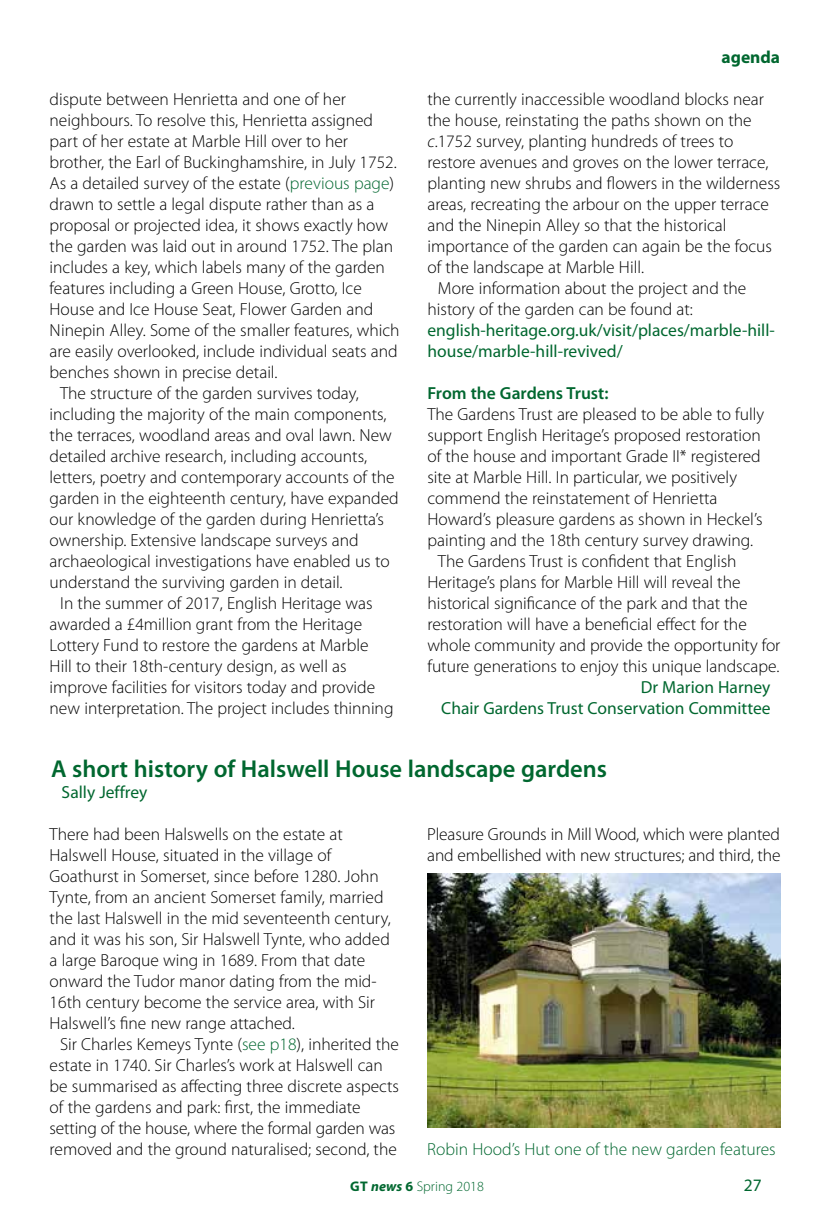
<style>
.page{position:relative;width:840px;height:1218px;background:#fff}
.page>*{position:absolute;margin:0;border:0;box-sizing:border-box;transform-origin:0 0}
.t1{font:600 24.5px "Myriad Pro";color:#00672f}
.t2{font:300 17.5px/21px "Myriad Pro";color:#000}
.t3{font:17.5px/21px "Myriad Pro";color:#00672f}
.t4{font:300 17.5px "Myriad Pro";color:#00672f}
.t5{font:600 17.5px "Myriad Pro";color:#00672f}
.t6{font:700 17.5px "Myriad Pro";color:#00672f}
.t7{font:300 14px "Myriad Pro";color:#00672f}
.s1{color:#00672f}
.s2{font-style:italic}
.s3{font-weight:700}
.s4{font-weight:700;font-style:italic}
</style>
<div class="page">
<img style="left:427px;top:874px;width:354px;height:254px">
<p class="t2" style="left:50px;top:89px;width:298px">dispute between Henrietta and one of her</p>
<p class="t2" style="left:50px;top:110px;width:325px">neighbours. To resolve this, Henrietta assigned</p>
<p class="t2" style="left:50px;top:131px;width:300px">part of her estate at Marble Hill over to her</p>
<p class="t2" style="left:50px;top:152px;width:349px">brother, the Earl of Buckinghamshire, in July 1752.</p>
<p class="t2" style="left:50px;top:173px;width:346px">As a detailed survey of the estate (<span class="s1">previous page</span>)</p>
<p class="t2" style="left:50px;top:194px;width:326px">drawn to settle a legal dispute rather than as a</p>
<p class="t2" style="left:50px;top:215px;width:340px">proposal or projected idea, it shows exactly how</p>
<p class="t2" style="left:50px;top:236px;width:345px">the garden was laid out in around 1752. The plan</p>
<p class="t2" style="left:50px;top:257px;width:337px">includes a key, which labels many of the garden</p>
<p class="t2" style="left:50px;top:278px;width:314px">features including a Green House, Grotto, Ice</p>
<p class="t2" style="left:50px;top:299px;width:325px">House and Ice House Seat, Flower Garden and</p>
<p class="t2" style="left:50px;top:320px;width:352px">Ninepin Alley. Some of the smaller features, which</p>
<p class="t2" style="left:50px;top:341px;width:350px">are easily overlooked, include individual seats and</p>
<p class="t2" style="left:50px;top:362px;width:229px">benches shown in precise detail.</p>
<p class="t2" style="left:60px;top:383px;width:300px">The structure of the garden survives today,</p>
<p class="t2" style="left:50px;top:404px;width:339px">including the majority of the main components,</p>
<p class="t2" style="left:50px;top:425px;width:344px">the terraces, woodland areas and oval lawn. New</p>
<p class="t2" style="left:50px;top:446px;width:319px">detailed archive research, including accounts,</p>
<p class="t2" style="left:50px;top:467px;width:347px">letters, poetry and contemporary accounts of the</p>
<p class="t2" style="left:50px;top:488px;width:351px">garden in the eighteenth century, have expanded</p>
<p class="t2" style="left:50px;top:509px;width:336px">our knowledge of the garden during Henrietta’s</p>
<p class="t2" style="left:50px;top:530px;width:311px">ownership. Extensive landscape surveys and</p>
<p class="t2" style="left:50px;top:551px;width:342px">archaeological investigations have enabled us to</p>
<p class="t2" style="left:50px;top:572px;width:294px">understand the surviving garden in detail.</p>
<p class="t2" style="left:60px;top:593px;width:314px">In the summer of 2017, English Heritage was</p>
<p class="t2" style="left:50px;top:614px;width:314px">awarded a £4million grant from the Heritage</p>
<p class="t2" style="left:50px;top:635px;width:321px">Lottery Fund to restore the gardens at Marble</p>
<p class="t2" style="left:50px;top:656px;width:299px">Hill to their 18th-century design, as well as</p>
<p class="t2" style="left:50px;top:677px;width:327px">improve facilities for visitors today and provide</p>
<p class="t2" style="left:50px;top:698px;width:345px">new interpretation. The project includes thinning</p>
<p class="t6" style="left:722px;top:46px;width:60px">agenda</p>
<p class="t2" style="left:427px;top:89px;width:338px">the currently inaccessible woodland blocks near</p>
<p class="t2" style="left:427px;top:110px;width:326px">the house, reinstating the paths shown on the</p>
<p class="t2" style="left:427px;top:131px;width:307px"><span class="s2">c</span>.1752 survey, planting hundreds of trees to</p>
<p class="t2" style="left:427px;top:152px;width:343px">restore avenues and groves on the lower terrace,</p>
<p class="t2" style="left:427px;top:173px;width:355px">planting new shrubs and flowers in the wilderness</p>
<p class="t2" style="left:427px;top:194px;width:343px">areas, recreating the arbour on the upper terrace</p>
<p class="t2" style="left:427px;top:215px;width:301px">and the Ninepin Alley so that the historical</p>
<p class="t2" style="left:427px;top:236px;width:346px">importance of the garden can again be the focus</p>
<p class="t2" style="left:427px;top:257px;width:218px">of the landscape at Marble Hill.</p>
<p class="t2" style="left:438px;top:278px;width:310px">More information about the project and the</p>
<p class="t2" style="left:427px;top:299px;width:267px">history of the garden can be found at:</p>
<p class="t3" style="left:427px;top:319px;width:349px">english-heritage.org.uk/visit/places/marble-hill&shy;house/marble-hill-revived/</p>
<p class="t5" style="left:427px;top:382px;width:183px">From the Gardens Trust:</p>
<p class="t2" style="left:427px;top:404px;width:338px">The Gardens Trust are pleased to be able to fully</p>
<p class="t2" style="left:427px;top:425px;width:335px">support English Heritage’s proposed restoration</p>
<p class="t2" style="left:427px;top:446px;width:335px">of the house and important Grade II* registered</p>
<p class="t2" style="left:427px;top:467px;width:311px">site at Marble Hill. In particular, we positively</p>
<p class="t2" style="left:427px;top:488px;width:292px">commend the reinstatement of Henrietta</p>
<p class="t2" style="left:427px;top:509px;width:337px">Howard’s pleasure gardens as shown in Heckel’s</p>
<p class="t2" style="left:427px;top:530px;width:327px">painting and the 18th century survey drawing.</p>
<p class="t2" style="left:438px;top:551px;width:300px">The Gardens Trust is confident that English</p>
<p class="t2" style="left:427px;top:572px;width:315px">Heritage’s plans for Marble Hill will reveal the</p>
<p class="t2" style="left:427px;top:593px;width:322px">historical significance of the park and that the</p>
<p class="t2" style="left:427px;top:614px;width:321px">restoration will have a beneficial effect for the</p>
<p class="t2" style="left:427px;top:635px;width:355px">whole community and provide the opportunity for</p>
<p class="t2" style="left:427px;top:656px;width:354px">future generations to enjoy this unique landscape.</p>
<p class="t3" style="left:441px;top:676px;width:331px;text-align:right">Dr Marion Harney<br>Chair Gardens Trust Conservation Committee</p>
<h1 class="t1" style="left:51px;top:753px;width:558px">A short history of Halswell House landscape gardens</h1>
<p class="t3" style="left:62px;top:781px;width:87px">Sally Jeffrey</p>
<p class="t2" style="left:50px;top:824px;width:295px">There had been Halswells on the estate at</p>
<p class="t2" style="left:50px;top:845px;width:283px">Halswell House, situated in the village of</p>
<p class="t2" style="left:50px;top:866px;width:331px">Goathurst in Somerset, since before 1280. John</p>
<p class="t2" style="left:50px;top:887px;width:336px">Tynte, from an ancient Somerset family, married</p>
<p class="t2" style="left:50px;top:908px;width:343px">the last Halswell in the mid seventeenth century,</p>
<p class="t2" style="left:50px;top:929px;width:342px">and it was his son, Sir Halswell Tynte, who added</p>
<p class="t2" style="left:50px;top:950px;width:317px">a large Baroque wing in 1689. From that date</p>
<p class="t2" style="left:50px;top:971px;width:329px">onward the Tudor manor dating from the mid-</p>
<p class="t2" style="left:50px;top:992px;width:327px">16th century become the service area, with Sir</p>
<p class="t2" style="left:50px;top:1013px;width:247px">Halswell’s fine new range attached.</p>
<p class="t2" style="left:60px;top:1034px;width:340px">Sir Charles Kemeys Tynte (<span class="s1">see p18</span>), inherited the</p>
<p class="t2" style="left:50px;top:1055px;width:335px">estate in 1740. Sir Charles’s work at Halswell can</p>
<p class="t2" style="left:50px;top:1076px;width:351px">be summarised as affecting three discrete aspects</p>
<p class="t2" style="left:50px;top:1097px;width:313px">of the gardens and park: first, the immediate</p>
<p class="t2" style="left:50px;top:1118px;width:347px">setting of the house, where the formal garden was</p>
<p class="t2" style="left:50px;top:1139px;width:349px">removed and the ground naturalised; second, the</p>
<p class="t4" style="left:427px;top:1139px;width:350px">Robin Hood’s Hut one of the new garden features</p>
<p class="t2" style="left:427px;top:824px;width:355px">Pleasure Grounds in Mill Wood, which were planted and embellished with new structures; and third, the</p>
<p class="t7" style="left:350px;top:1177px;width:135px"><span class="s3">GT</span> <span class="s4">news</span> <span class="s3">6</span> Spring 2018</p>
<p class="t3" style="left:744px;top:1174px;width:19px">27</p>
</div>
